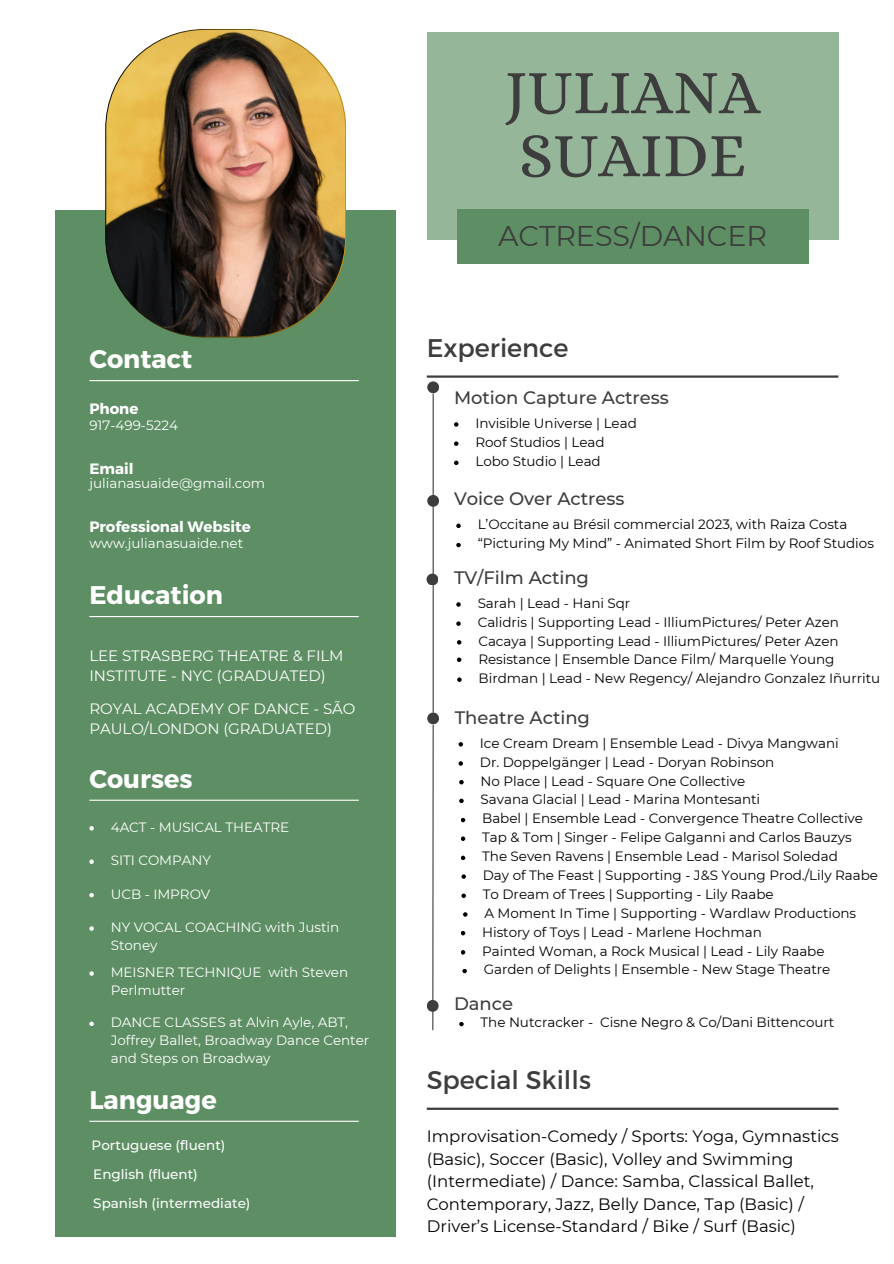
<style>
.page{position:relative;width:894px;height:1264px;background:#fff}
.page>*{position:absolute;margin:0;border:0;box-sizing:border-box;transform-origin:0 0}
.t1{font:63px/63px "Alice";color:#3d3d3d}
.t2{font:28.5px "Montserrat";color:#3d3d3d}
.t3{font:700 25.5px "Montserrat";color:#fff}
.t4{font:25.5px "Montserrat";color:#3d3d3d}
.t5{font:500 18px "Montserrat";letter-spacing:-.005em;color:#3d3d3d}
.t6{font:16.5px/22.5px "Montserrat";color:#000}
.t7{font:15px/20.2px "Montserrat";letter-spacing:-.005em;color:#fff}
.t8{font:700 15px "Montserrat";color:#fff}
.t9{font:13.5px "Montserrat";letter-spacing:-.005em;color:#000}
.t10{font:13.5px/18px "Montserrat";letter-spacing:-.005em;color:#fff}
.t11{font:500 13.5px "Montserrat";color:#fff}
</style>
<div class="page">
<div style="left:55px;top:210px;width:341px;height:1025px;background:#5e8f64"></div>
<div style="left:426px;top:32px;width:412px;height:208px;background:#96b699"></div>
<hr style="left:426px;top:375px;width:412px;height:3px;background:#3d3d3d">
<hr style="left:432px;top:724px;width:1px;height:306px;background:#3d3d3d">
<hr style="left:432px;top:393px;width:1px;height:319px;background:#3d3d3d">
<svg style="left:427px;top:712px;width:12px;height:12px"></svg>
<div style="left:429px;top:714px;width:8px;height:8px;background:#3d3d3d;border-radius:50%"></div>
<svg style="left:426px;top:999px;width:12px;height:12px"></svg>
<div style="left:428px;top:1001px;width:8px;height:8px;background:#3d3d3d;border-radius:50%"></div>
<div style="left:457px;top:209px;width:351px;height:55px;background:#5e8f64"></div>
<hr style="left:426px;top:1107px;width:412px;height:2px;background:#3d3d3d">
<hr style="left:89px;top:380px;width:270px;height:1px;background:#fff">
<hr style="left:89px;top:616px;width:270px;height:1px;background:#fff">
<svg style="left:89px;top:826px;width:5px;height:4px"></svg>
<svg style="left:89px;top:859px;width:5px;height:5px"></svg>
<svg style="left:89px;top:893px;width:5px;height:4px"></svg>
<svg style="left:89px;top:926px;width:5px;height:4px"></svg>
<svg style="left:89px;top:971px;width:5px;height:4px"></svg>
<svg style="left:89px;top:1021px;width:5px;height:5px"></svg>
<hr style="left:89px;top:799px;width:270px;height:1px;background:#fff">
<hr style="left:89px;top:1120px;width:270px;height:1px;background:#fff">
<svg style="left:106px;top:29px;width:239px;height:308px;background:#88714f"></svg>
<svg style="left:427px;top:381px;width:12px;height:12px"></svg>
<div style="left:429px;top:383px;width:8px;height:8px;background:#3d3d3d;border-radius:50%"></div>
<svg style="left:454px;top:422px;width:4px;height:5px"></svg>
<svg style="left:454px;top:441px;width:4px;height:5px"></svg>
<svg style="left:454px;top:460px;width:4px;height:5px"></svg>
<svg style="left:427px;top:495px;width:12px;height:12px"></svg>
<div style="left:429px;top:497px;width:8px;height:8px;background:#3d3d3d;border-radius:50%"></div>
<svg style="left:456px;top:523px;width:4px;height:5px"></svg>
<svg style="left:456px;top:543px;width:4px;height:4px"></svg>
<svg style="left:426px;top:573px;width:12px;height:12px"></svg>
<div style="left:428px;top:575px;width:8px;height:8px;background:#3d3d3d;border-radius:50%"></div>
<svg style="left:456px;top:602px;width:4px;height:4px"></svg>
<svg style="left:456px;top:621px;width:4px;height:5px"></svg>
<svg style="left:457px;top:640px;width:4px;height:4px"></svg>
<svg style="left:457px;top:677px;width:4px;height:5px"></svg>
<svg style="left:458px;top:742px;width:5px;height:4px"></svg>
<svg style="left:458px;top:761px;width:5px;height:4px"></svg>
<svg style="left:459px;top:780px;width:4px;height:4px"></svg>
<svg style="left:459px;top:798px;width:4px;height:5px"></svg>
<svg style="left:461px;top:818px;width:4px;height:4px"></svg>
<svg style="left:461px;top:836px;width:4px;height:5px"></svg>
<svg style="left:461px;top:855px;width:4px;height:5px"></svg>
<svg style="left:461px;top:874px;width:5px;height:4px"></svg>
<svg style="left:461px;top:893px;width:5px;height:5px"></svg>
<svg style="left:463px;top:912px;width:4px;height:4px"></svg>
<svg style="left:461px;top:931px;width:4px;height:4px"></svg>
<svg style="left:461px;top:950px;width:4px;height:4px"></svg>
<svg style="left:462px;top:969px;width:5px;height:4px"></svg>
<svg style="left:459px;top:1022px;width:4px;height:4px"></svg>
<svg style="left:457px;top:657px;width:4px;height:5px"></svg>
<h3 class="t1" style="left:504px;top:60px;width:257px">JULIANA<br>SUAIDE</h3>
<p class="t3" style="left:89px;top:342px;width:104px">Contact</p>
<p class="t8" style="left:89px;top:399px;width:51px">Phone</p>
<p class="t10" style="left:89px;top:416px;width:90px">917-499-5224</p>
<p class="t8" style="left:89px;top:458px;width:46px">Email</p>
<h3 class="t10" style="left:89px;top:474px;width:177px">julianasuaide@gmail.com</h3>
<p class="t8" style="left:89px;top:516px;width:163px">Professional Website</p>
<p class="t10" style="left:89px;top:534px;width:155px">www.julianasuaide.net</p>
<h3 class="t3" style="left:89px;top:578px;width:135px">Education</h3>
<p class="t7" style="left:89px;top:645px;width:256px">LEE STRASBERG THEATRE &amp; FILM<br>INSTITUTE - NYC (GRADUATED)</p>
<p class="t7" style="left:89px;top:698px;width:267px">ROYAL ACADEMY OF DANCE - SÃO<br>PAULO/LONDON (GRADUATED)</p>
<h5 class="t3" style="left:89px;top:762px;width:105px">Courses</h5>
<p class="t10" style="left:111px;top:817px;width:180px">4ACT - MUSICAL THEATRE</p>
<p class="t10" style="left:111px;top:851px;width:102px">SITI COMPANY</p>
<h1 class="t10" style="left:111px;top:884px;width:101px">UCB - IMPROV</h1>
<p class="t10" style="left:111px;top:918px;width:230px">NY VOCAL COACHING with Justin<br>Stoney</p>
<p class="t10" style="left:111px;top:963px;width:239px">MEISNER TECHNIQUE with Steven<br>Perlmutter</p>
<h3 class="t10" style="left:111px;top:1013px;width:260px">DANCE CLASSES at Alvin Ayle, ABT,<br>Joffrey Ballet, Broadway Dance Center and Steps on Broadway</h3>
<p class="t2" style="left:498px;top:218px;width:270px">ACTRESS/DANCER</p>
<p class="t4" style="left:426px;top:331px;width:143px">Experience</p>
<h5 class="t5" style="left:454px;top:386px;width:216px">Motion Capture Actress</h5>
<p class="t9" style="left:475px;top:415px;width:163px">Invisible Universe | Lead</p>
<p class="t9" style="left:475px;top:434px;width:131px">Roof Studios | Lead</p>
<h5 class="t9" style="left:475px;top:453px;width:127px">Lobo Studio | Lead</h5>
<p class="t5" style="left:454px;top:488px;width:172px">Voice Over Actress</p>
<p class="t9" style="left:477px;top:516px;width:371px">L’Occitane au Brésil commercial 2023, with Raiza Costa</p>
<p class="t9" style="left:477px;top:535px;width:397px">“Picturing My Mind” - Animated Short Film by Roof Studios</p>
<p class="t5" style="left:454px;top:566px;width:136px">TV/Film Acting</p>
<p class="t9" style="left:477px;top:594px;width:154px">Sarah | Lead - Hani Sqr</p>
<p class="t9" style="left:477px;top:614px;width:363px">Calidris | Supporting Lead - IlliumPictures/ Peter Azen</p>
<h5 class="t9" style="left:478px;top:632px;width:361px">Cacaya | Supporting Lead - IlliumPictures/ Peter Azen</h5>
<p class="t9" style="left:478px;top:670px;width:403px">Birdman | Lead - New Regency/ Alejandro Gonzalez Iñurritu</p>
<h6 class="t9" style="left:478px;top:651px;width:357px">Resistance | Ensemble Dance Film/ Marquelle Young</h6>
<p class="t5" style="left:454px;top:706px;width:137px">Theatre Acting</p>
<p class="t9" style="left:480px;top:734px;width:360px">Ice Cream Dream | Ensemble Lead - Divya Mangwani</p>
<p class="t9" style="left:480px;top:753px;width:296px">Dr. Doppelgänger | Lead - Doryan Robinson</p>
<p class="t9" style="left:480px;top:772px;width:266px">No Place | Lead - Square One Collective</p>
<p class="t9" style="left:480px;top:791px;width:281px">Savana Glacial | Lead - Marina Montesanti</p>
<p class="t9" style="left:482px;top:810px;width:382px">Babel | Ensemble Lead - Convergence Theatre Collective</p>
<p class="t9" style="left:482px;top:829px;width:371px">Tap &amp; Tom | Singer - Felipe Galganni and Carlos Bauzys</p>
<p class="t9" style="left:482px;top:848px;width:357px">The Seven Ravens | Ensemble Lead - Marisol Soledad</p>
<p class="t9" style="left:482px;top:866px;width:396px">Day of The Feast | Supporting - J&amp;S Young Prod./Lily Raabe</p>
<p class="t9" style="left:482px;top:886px;width:292px">To Dream of Trees | Supporting - Lily Raabe</p>
<p class="t9" style="left:484px;top:904px;width:373px">A Moment In Time | Supporting - Wardlaw Productions</p>
<p class="t9" style="left:482px;top:923px;width:281px">History of Toys | Lead - Marlene Hochman</p>
<h5 class="t9" style="left:482px;top:942px;width:344px">Painted Woman, a Rock Musical | Lead - Lily Raabe</h5>
<p class="t9" style="left:483px;top:961px;width:348px">Garden of Delights | Ensemble - New Stage Theatre</p>
<h4 class="t9" style="left:480px;top:1014px;width:355px">The Nutcracker - Cisne Negro &amp; Co/Dani Bittencourt</h4>
<p class="t5" style="left:454px;top:992px;width:60px">Dance</p>
<p class="t4" style="left:426px;top:1063px;width:166px">Special Skills</p>
<p class="t3" style="left:89px;top:1083px;width:129px">Language</p>
<p class="t11" style="left:92px;top:1137px;width:135px">Portuguese (fluent)</p>
<p class="t6" style="left:426px;top:1124px;width:413px">Improvisation-Comedy / Sports: Yoga, Gymnastics (Basic), Soccer (Basic), Volley and Swimming (Intermediate) / Dance: Samba, Classical Ballet, Contemporary, Jazz, Belly Dance, Tap (Basic) / Driver’s License-Standard / Bike / Surf (Basic)</p>
<h2 class="t11" style="left:93px;top:1166px;width:106px">English (fluent)</h2>
<h4 class="t11" style="left:93px;top:1194px;width:159px">Spanish (intermediate)</h4>
</div>
